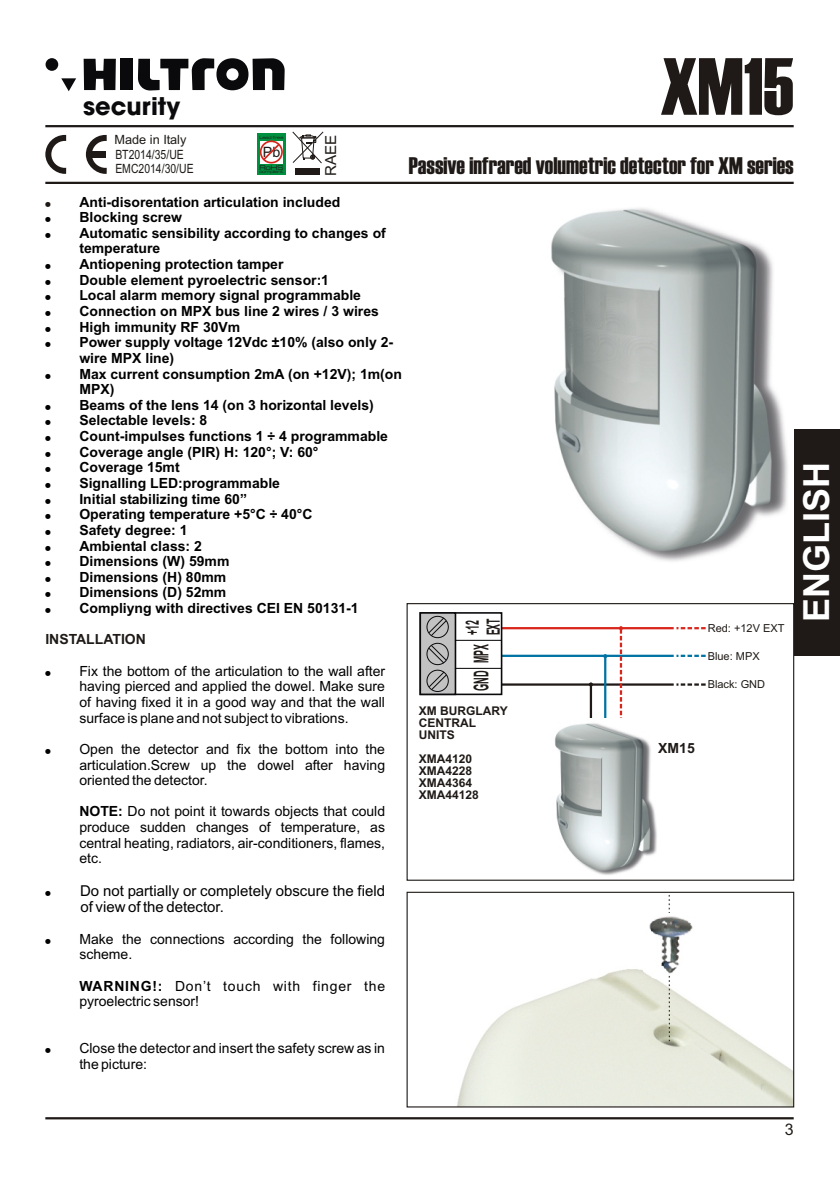
<style>
.page{position:relative;width:840px;height:1192px;background:#fff}
.page>*{position:absolute;margin:0;border:0;box-sizing:border-box;transform-origin:0 0}
.t1{font:80.8px "Haettenschweiler";color:#1f1a17}
.t2{font:700 36px "Arial";color:#fff}
.t3{font:700 24.2px "Avant Garde LT Medium";color:#0a0a0d}
.t4{font:24px "Haettenschweiler";color:#1f1a17}
.t5{font:700 20.4px "Arial Narrow";color:#1f1a17;scale:.55 1}
.t6{font:700 18.2px/20.8px "Arial Narrow";color:#1f1a17;scale:.59 1}
.t7{font:16px "Arial";color:#1f1a17}
.t8{font:15.2px "Arial";color:#1f1a17}
.t9{font:15px/16.8px "Arial";color:#000}
.t10{font:14.2px "Arial";color:#1f1a17}
.t11{font:700 14px/15.6px "Arial";color:#000}
.t12{font:14px/15.6px "Arial";color:#000;text-align:justify}
.t13{font:14px/15.6px "Arial";letter-spacing:.03em;color:#000}
.t14{font:700 14px "Arial";color:#1f1a17}
.t15{font:12.8px/14.4px "Arial Narrow";color:#1f1a17}
.t16{font:12.8px "Arial";color:#1f1a17}
.t17{font:700 12px/12px "Arial";color:#1f1a17}
.t18{font:11px "Arial";color:#1f1a17}
.t19{font:7.4px "Microgramma D Med Ext";color:#1f1a17}
.t20{font:4.6px "Microgramma D Med Ext";color:#1f1a17}
.s1{font-weight:700}
</style>
<div class="page">
<img style="left:551px;top:208px;width:237px;height:353px">
<img style="left:457px;top:969px;width:335px;height:137px">
<img style="left:644px;top:912px;width:52px;height:67px">
<svg style="left:669px;top:976px;width:1px;height:65px"></svg>
<hr style="left:45px;top:125px;width:749px;height:2px;background:#1f1a17">
<hr style="left:45px;top:182px;width:749px;height:2px;background:#1f1a17">
<hr style="left:45px;top:1117px;width:749px;height:2px;background:#1f1a17">
<div style="left:407px;top:892px;width:387px;height:216px;border:1px solid #1f1a17"></div>
<div style="left:794px;top:429px;width:46px;height:227px;background:#1f1a17"></div>
<div style="left:46px;top:58px;width:12px;height:13px;background:#0a0a0d;border-radius:50%"></div>
<svg style="left:61px;top:78px;width:15px;height:13px"></svg>
<svg style="left:84px;top:59px;width:32px;height:31px"></svg>
<div style="left:121px;top:59px;width:12px;height:31px;background:#0a0a0d"></div>
<svg style="left:138px;top:58px;width:147px;height:33px"></svg>
<svg style="left:45px;top:135px;width:21px;height:39px"></svg>
<svg style="left:86px;top:135px;width:21px;height:39px"></svg>
<div style="left:257px;top:133px;width:29px;height:42px;background:#009140"></div>
<div style="left:260px;top:141px;width:23px;height:22px;background:#fff"></div>
<div style="left:260px;top:140px;width:23px;height:24px;border:2px solid #d9261c;border-radius:50%"></div>
<svg style="left:261px;top:142px;width:20px;height:20px"></svg>
<svg style="left:292px;top:131px;width:32px;height:33px"></svg>
<div style="left:295px;top:169px;width:25px;height:6px;background:#1f1a17"></div>
<div style="left:407px;top:603px;width:387px;height:278px;border:1px solid #1f1a17"></div>
<hr style="left:459px;top:655px;width:215px;height:2px;background:#0073a3">
<svg style="left:677px;top:655px;width:29px;height:2px"></svg>
<hr style="left:453px;top:683px;width:221px;height:3px;background:#1f1a17">
<svg style="left:677px;top:683px;width:29px;height:3px"></svg>
<hr style="left:471px;top:627px;width:203px;height:2px;background:#d9261c">
<svg style="left:677px;top:627px;width:29px;height:2px"></svg>
<hr style="left:590px;top:685px;width:2px;height:85px;background:#1f1a17">
<hr style="left:604px;top:656px;width:2px;height:114px;background:#0073a3">
<svg style="left:619px;top:626px;width:4px;height:92px"></svg>
<img style="left:555px;top:719px;width:102px;height:156px">
<div style="left:419px;top:612px;width:83px;height:83px;background:#fff;border:2px solid #0a0a0d"></div>
<div style="left:419px;top:612px;width:37px;height:83px;background:#c2c2c2;border:2px solid #0a0a0d"></div>
<div style="left:426px;top:616px;width:23px;height:22px;border:1px solid #0a0a0d;border-radius:50%"></div>
<svg style="left:428px;top:617px;width:20px;height:20px"></svg>
<div style="left:426px;top:643px;width:23px;height:22px;border:1px solid #0a0a0d;border-radius:50%"></div>
<svg style="left:428px;top:644px;width:20px;height:20px"></svg>
<div style="left:426px;top:670px;width:23px;height:22px;border:1px solid #0a0a0d;border-radius:50%"></div>
<svg style="left:428px;top:671px;width:20px;height:20px"></svg>
<hr style="left:455px;top:668px;width:46px;height:1px;background:#000">
<hr style="left:455px;top:640px;width:46px;height:1px;background:#000">
<h3 class="t3" style="left:83px;top:97px;width:99px">security</h3>
<p class="t16" style="left:114px;top:135px;width:74px">Made in Italy</p>
<p class="t15" style="left:115px;top:148px;width:80px">BT2014/35/UE<br>EMC2014/30/UE</p>
<p class="t10" style="left:263px;top:147px;width:19px">Pb</p>
<p class="t20" style="left:259px;top:135px;width:26px">Lead free</p>
<p class="t19" style="left:260px;top:164px;width:25px">RoHS</p>
<p class="t20" style="left:259px;top:170px;width:26px">compliant</p>
<p class="t8" style="left:325px;top:176px;width:43px;rotate:-90deg">RAEE</p>
<h1 class="t1" style="left:661px;top:58px;width:135px">XM15</h1>
<h3 class="t4" style="left:409px;top:157px;width:386px">Passive infrared volumetric detector for XM series</h3>
<p class="t11" style="left:79px;top:195px;width:324px">Anti-disorentation articulation included<br>Blocking screw<br>Automatic sensibility according to changes of temperature<br>Antiopening protection tamper<br>Double element pyroelectric sensor:1<br>Local alarm memory signal programmable<br>Connection on MPX bus line 2 wires / 3 wires<br>High immunity RF 30Vm<br>Power supply voltage 12Vdc ±10% (also only 2- wire MPX line)<br>Max current consumption 2mA (on +12V); 1m(on<br>MPX)<br>Beams of the lens 14 (on 3 horizontal levels)<br>Selectable levels: 8<br>Count-impulses functions 1 ÷ 4 programmable<br>Coverage angle (PIR) H: 120°; V: 60°<br>Coverage 15mt<br>Signalling LED:programmable<br>Initial stabilizing time 60”<br>Operating temperature +5°C ÷ 40°C<br>Safety degree: 1<br>Ambiental class: 2<br>Dimensions (W) 59mm<br>Dimensions (H) 80mm<br>Dimensions (D) 52mm<br>Compliyng with directives CEI EN 50131-1</p>
<p class="t14" style="left:45px;top:634px;width:102px">INSTALLATION</p>
<p class="t12" style="left:79px;top:664px;width:307px">Fix the bottom of the articulation to the wall after having pierced and applied the dowel. Make sure of having fixed it in a good way and that the wall surface is plane and not subject to vibrations.</p>
<p class="t12" style="left:79px;top:742px;width:307px">Open the detector and fix the bottom into the articulation.Screw up the dowel after having oriented the detector.</p>
<p class="t12" style="left:79px;top:805px;width:307px"><span class="s1">NOTE:</span> Do not point it towards objects that could produce sudden changes of temperature, as central heating, radiators, air-conditioners, flames, etc.</p>
<p class="t9" style="left:80px;top:883px;width:307px">Do not partially or completely obscure the field of view of the detector.</p>
<p class="t12" style="left:79px;top:932px;width:307px">Make the connections according the following scheme.</p>
<p class="t13" style="left:79px;top:979px;width:307px"><span class="s1">WARNING!:</span> Don’t touch with finger the pyroelectric sensor!</p>
<p class="t12" style="left:79px;top:1042px;width:307px">Close the detector and insert the safety screw as in the picture:</p>
<h3 class="t6" style="left:461px;top:635px;width:30px;rotate:-90deg">+12<br>EXT</h3>
<h3 class="t5" style="left:466px;top:691px;width:86px;rotate:-90deg">GND MPX</h3>
<p class="t17" style="left:419px;top:706px;width:90px">XM BURGLARY<br>CENTRAL<br>UNITS</p>
<p class="t17" style="left:419px;top:754px;width:62px">XMA4120<br>XMA4228<br>XMA4364<br>XMA44128</p>
<p class="t18" style="left:708px;top:624px;width:78px">Red: +12V EXT</p>
<p class="t18" style="left:708px;top:652px;width:53px">Blue: MPX</p>
<p class="t18" style="left:708px;top:680px;width:59px">Black: GND</p>
<p class="t14" style="left:658px;top:742px;width:38px">XM15</p>
<h2 class="t2" style="left:803px;top:622px;width:162px;rotate:-90deg">ENGLISH</h2>
<p class="t7" style="left:785px;top:1124px;width:10px">3</p>
</div>
